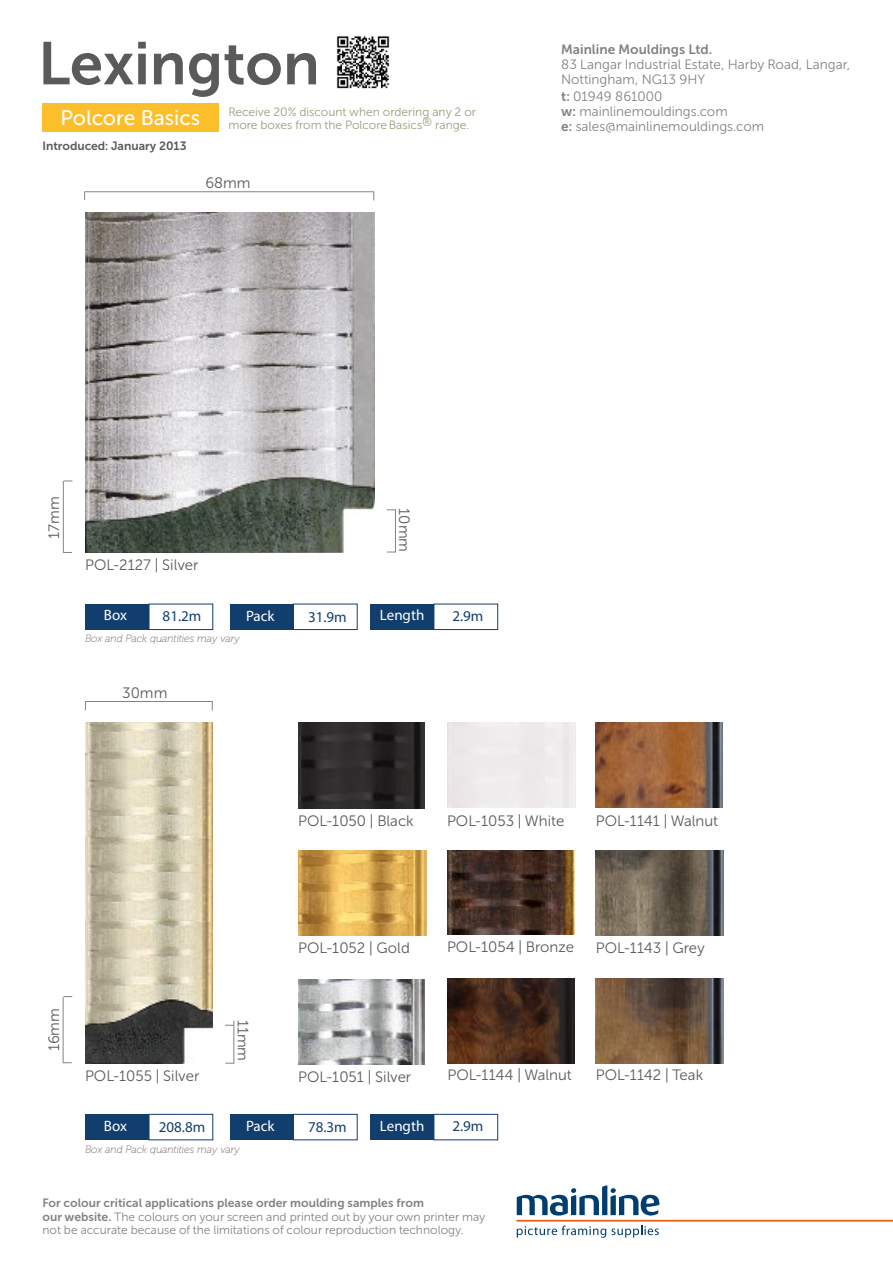
<style>
.page{position:relative;width:893px;height:1263px;background:#fff}
.page>*{position:absolute;margin:0;border:0;box-sizing:border-box;transform-origin:0 0}
.t1{font:60px "Museo Sans Cyrl 700";color:#5a5a5a}
.t2{font:21px "Museo Sans Cyrl 500";color:#fff}
.t3{font:15px "Museo Sans Cyrl 300";color:#5a5a5a}
.t4{font:15px "Myriad Pro";color:#123e6e}
.t5{font:15px "Myriad Pro";color:#fff}
.t6{font:13.5px/15px "Museo Sans Cyrl 300";color:#818383}
.t7{font:13.5px "Museo Sans Cyrl 700";color:#818383}
.t8{font:12px/13.5px "Museo Sans Cyrl 300";color:#818383}
.t9{font:12px "Museo Sans Cyrl 300";color:#9d9b7f}
.t10{font:12px "Museo Sans Cyrl 700";color:#818383}
.t11{font:12px "Museo Sans Cyrl 700";color:#5a5a5a}
.t12{font:italic 10.5px "Museo 100";color:#726260}
.s1{font-family:"Museo Sans Cyrl 700"}
</style>
<div class="page">
<svg style="left:517px;top:1225px;width:142px;height:13px"></svg>
<svg style="left:517px;top:1185px;width:142px;height:30px"></svg>
<hr style="left:516px;top:1220px;width:377px;height:1px;background:#ec5c11">
<hr style="left:63px;top:481px;width:1px;height:72px;background:#818383">
<hr style="left:85px;top:191px;width:289px;height:1px;background:#818383">
<hr style="left:395px;top:509px;width:1px;height:43px;background:#818383">
<img style="left:85px;top:213px;width:290px;height:340px">
<div style="left:149px;top:604px;width:64px;height:26px;background:#fff;border:1px solid #123e6e"></div>
<div style="left:85px;top:604px;width:64px;height:25px;background:#123e6e"></div>
<div style="left:293px;top:604px;width:64px;height:26px;background:#fff;border:1px solid #123e6e"></div>
<div style="left:230px;top:604px;width:63px;height:25px;background:#123e6e"></div>
<div style="left:434px;top:604px;width:64px;height:26px;background:#fff;border:1px solid #123e6e"></div>
<div style="left:370px;top:604px;width:64px;height:25px;background:#123e6e"></div>
<img style="left:298px;top:723px;width:127px;height:86px">
<hr style="left:63px;top:997px;width:1px;height:66px;background:#818383">
<hr style="left:233px;top:1020px;width:1px;height:43px;background:#818383">
<hr style="left:85px;top:701px;width:128px;height:1px;background:#818383">
<img style="left:298px;top:979px;width:126px;height:86px">
<img style="left:447px;top:850px;width:127px;height:85px">
<img style="left:85px;top:723px;width:127px;height:340px">
<img style="left:298px;top:850px;width:128px;height:85px">
<img style="left:447px;top:978px;width:127px;height:85px">
<img style="left:596px;top:723px;width:126px;height:85px">
<img style="left:596px;top:850px;width:127px;height:85px">
<img style="left:596px;top:978px;width:127px;height:85px">
<div style="left:149px;top:1114px;width:64px;height:26px;background:#fff;border:1px solid #123e6e"></div>
<div style="left:85px;top:1114px;width:64px;height:26px;background:#123e6e"></div>
<div style="left:293px;top:1114px;width:64px;height:26px;background:#fff;border:1px solid #123e6e"></div>
<div style="left:230px;top:1114px;width:63px;height:26px;background:#123e6e"></div>
<div style="left:434px;top:1114px;width:64px;height:26px;background:#fff;border:1px solid #123e6e"></div>
<div style="left:370px;top:1114px;width:64px;height:26px;background:#123e6e"></div>
<img style="left:336px;top:36px;width:54px;height:53px">
<div style="left:42px;top:104px;width:177px;height:28px;background:#fcbe2a"></div>
<h1 class="t1" style="left:38px;top:30px;width:283px">Lexington</h1>
<p class="t9" style="left:228px;top:105px;width:249px">Receive 20% discount when ordering any 2 or</p>
<h2 class="t2" style="left:60px;top:107px;width:141px">Polcore Basics</h2>
<p class="t9" style="left:228px;top:119px;width:242px">more boxes from the PolcoreBasics® range.</p>
<p class="t11" style="left:43px;top:140px;width:146px">Introduced: January 2013</p>
<p class="t3" style="left:205px;top:175px;width:47px">68mm</p>
<p class="t7" style="left:561px;top:42px;width:152px">Mainline Mouldings Ltd.</p>
<p class="t6" style="left:561px;top:57px;width:291px">83 Langar Industrial Estate, Harby Road, Langar,<br>Nottingham, NG13 9HY</p>
<p class="t6" style="left:561px;top:89px;width:204px"><span class="s1">t:</span> 01949 861000<br><span class="s1">w:</span> mainlinemouldings.com<br><span class="s1">e:</span> sales@mainlinemouldings.com</p>
<p class="t3" style="left:46px;top:539px;width:44px;rotate:-90deg">17mm</p>
<p class="t3" style="left:413px;top:508px;width:45px;rotate:90deg">10mm</p>
<p class="t3" style="left:85px;top:557px;width:115px">POL-2127 | Silver</p>
<p class="t5" style="left:104px;top:606px;width:25px">Box</p>
<p class="t4" style="left:163px;top:607px;width:40px">81.2m</p>
<p class="t5" style="left:246px;top:606px;width:30px">Pack</p>
<p class="t4" style="left:308px;top:608px;width:40px">31.9m</p>
<p class="t5" style="left:380px;top:606px;width:46px">Length</p>
<p class="t4" style="left:452px;top:606px;width:33px">2.9m</p>
<p class="t12" style="left:85px;top:632px;width:156px">Box and Pack quantities may vary</p>
<p class="t3" style="left:122px;top:684px;width:47px">30mm</p>
<p class="t3" style="left:298px;top:813px;width:117px">POL-1050 | Black</p>
<p class="t3" style="left:447px;top:812px;width:119px">POL-1053 | White</p>
<p class="t3" style="left:596px;top:812px;width:124px">POL-1141 | Walnut</p>
<p class="t3" style="left:46px;top:1051px;width:45px;rotate:-90deg">16mm</p>
<p class="t3" style="left:251px;top:1019px;width:43px;rotate:90deg">11mm</p>
<p class="t3" style="left:85px;top:1068px;width:116px">POL-1055 | Silver</p>
<p class="t3" style="left:298px;top:939px;width:113px">POL-1052 | Gold</p>
<p class="t3" style="left:447px;top:939px;width:129px">POL-1054 | Bronze</p>
<p class="t3" style="left:298px;top:1069px;width:115px">POL-1051 | Silver</p>
<p class="t3" style="left:448px;top:1067px;width:126px">POL-1144 | Walnut</p>
<p class="t5" style="left:104px;top:1116px;width:25px">Box</p>
<p class="t4" style="left:159px;top:1117px;width:48px">208.8m</p>
<p class="t5" style="left:246px;top:1116px;width:30px">Pack</p>
<p class="t4" style="left:308px;top:1118px;width:40px">78.3m</p>
<p class="t5" style="left:380px;top:1116px;width:46px">Length</p>
<p class="t4" style="left:452px;top:1117px;width:33px">2.9m</p>
<p class="t12" style="left:85px;top:1144px;width:156px">Box and Pack quantities may vary</p>
<p class="t10" style="left:43px;top:1196px;width:383px">For colour critical applications please order moulding samples from</p>
<p class="t8" style="left:43px;top:1210px;width:445px"><span class="s1">our website.</span> The colours on your screen and printed out by your own printer may not be accurate because of the limitations of colour reproduction technology.</p>
<p class="t3" style="left:596px;top:940px;width:111px">POL-1143 | Grey</p>
<p class="t3" style="left:596px;top:1067px;width:109px">POL-1142 | Teak</p>
</div>
